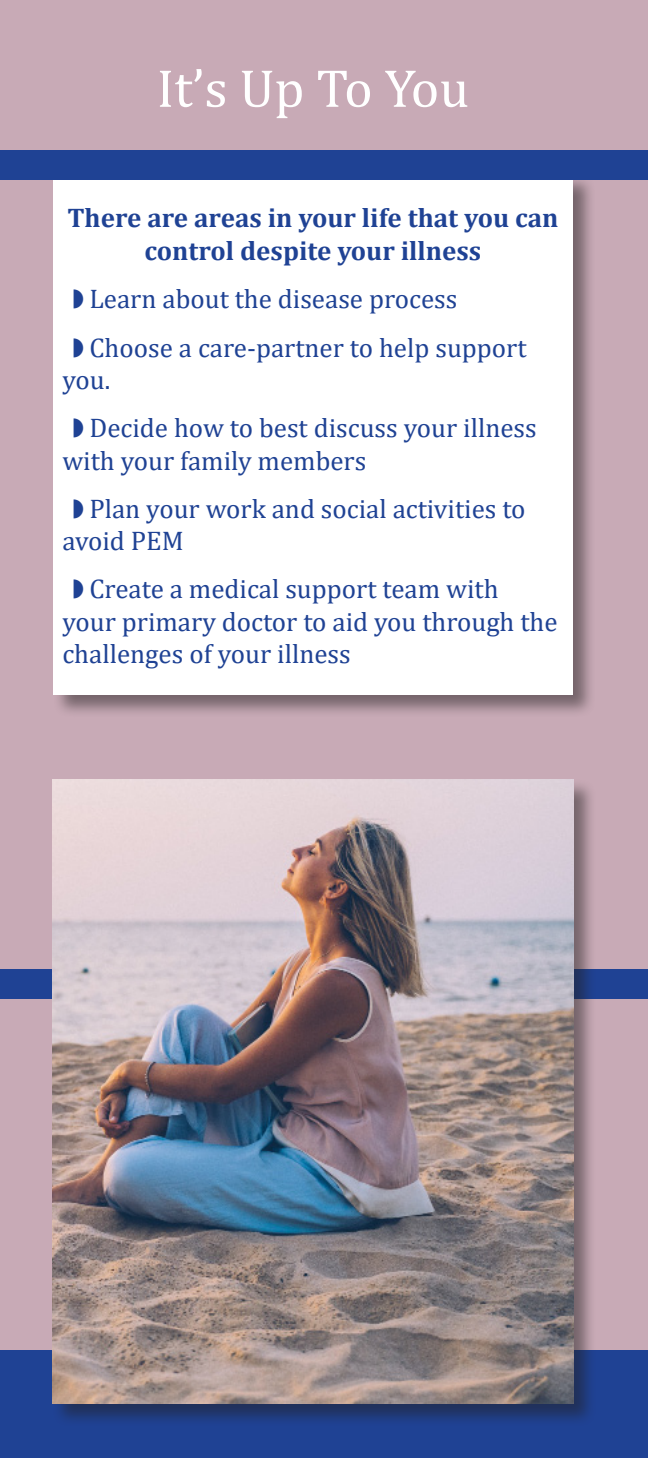
<style>
.page{position:relative;width:648px;height:1458px;background:#c8aab6}
.page>*{position:absolute;margin:0;border:0;box-sizing:border-box;transform-origin:0 0}
.t1{font:54px "Cambria";color:#fff}
.Bullets{font:27px/32.4px "Cambria";color:#1f4294}
.t2{font:700 27px/32.4px "Cambria";color:#1f4294;text-align:center}
</style>
<div class="page">
<div style="left:0;top:1351px;width:648px;height:107px;background:#1f4294"></div>
<div style="left:0;top:969px;width:648px;height:29px;background:#1f4294"></div>
<div style="left:52px;top:173px;width:544px;height:545px;background:#231f20;opacity:.5"></div>
<div style="left:53px;top:174px;width:519px;height:521px;background:#fff"></div>
<div style="left:51px;top:778px;width:546px;height:648px;background:#231f20;opacity:.5"></div>
<img style="left:52px;top:780px;width:522px;height:623px">
<div style="left:0;top:150px;width:648px;height:29px;background:#1f4294"></div>
<p class="t1" style="left:157px;top:57px;width:314px">It’s Up To You</p>
<p class="t2" style="left:67px;top:201px;width:493px">There are areas in your life that you can control despite your illness</p>
<p class="Bullets" style="left:62px;top:283px;width:397px">◗ Learn about the disease process</p>
<p class="Bullets" style="left:62px;top:331px;width:466px">◗ Choose a care-partner to help support you.</p>
<p class="Bullets" style="left:62px;top:412px;width:476px">◗ Decide how to best discuss your illness with your family members</p>
<p class="Bullets" style="left:62px;top:492px;width:465px">◗ Plan your work and social activities to avoid PEM</p>
<p class="Bullets" style="left:62px;top:573px;width:497px">◗ Create a medical support team with your primary doctor to aid you through the challenges of your illness</p>
</div>
